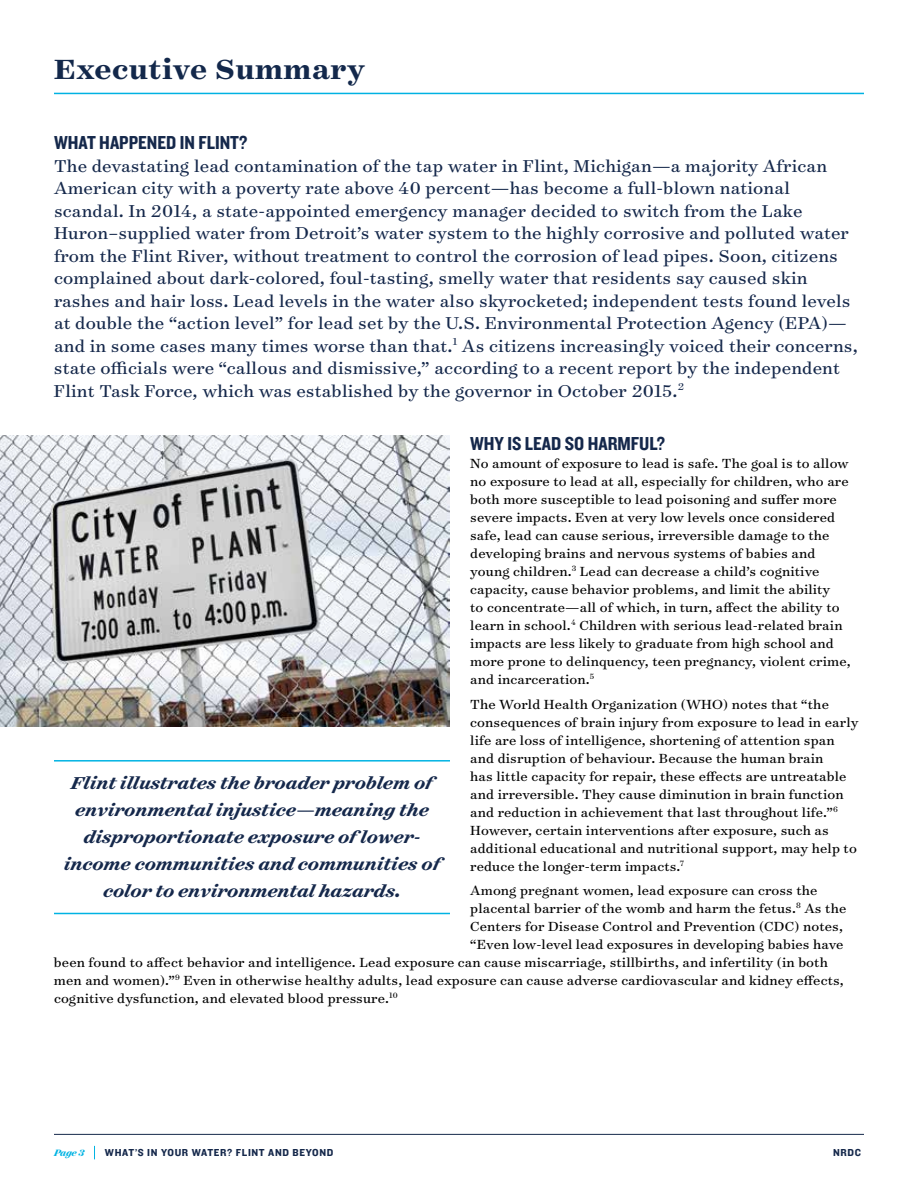
<style>
.page{position:relative;width:918px;height:1188px;background:#fff}
.page>*{position:absolute;margin:0;border:0;box-sizing:border-box;transform-origin:0 0}
.t1{font:700 31.5px "Surveyor Text";letter-spacing:.02em;color:#13284b}
.t2{font:19.5px/22.5px "Surveyor Text";letter-spacing:.01em;color:#15284b}
.t3{font:italic 700 19.5px/27px "Surveyor Text";color:#15284b;text-align:center}
.t4{font:19.5px "Knockout 50 Welterweight";color:#15284b}
.t5{font:15px/18px "Surveyor Text";letter-spacing:.01em;color:#000}
.t6{font:10.5px "Knockout 51 Middleweight";letter-spacing:.06em;color:#15284b}
.t7{font:italic 700 10.5px "Surveyor Display";color:#00b3e3}
</style>
<div class="page">
<hr style="left:54px;top:1134px;width:810px;height:1px;background:#15284b">
<svg style="left:94px;top:1146px;width:1px;height:13px"></svg>
<hr style="left:54px;top:93px;width:810px;height:1px;background:#00b2e2">
<img style="left:0;top:435px;width:450px;height:291px">
<hr style="left:54px;top:760px;width:396px;height:2px;background:#00b3e3">
<hr style="left:54px;top:913px;width:396px;height:1px;background:#00b3e3">
<h1 class="t1" style="left:54px;top:49px;width:312px">Executive Summary</h1>
<h2 class="t4" style="left:54px;top:130px;width:195px">WHAT HAPPENED IN FLINT?</h2>
<p class="t2" style="left:54px;top:154px;width:805px">The devastating lead contamination of the tap water in Flint, Michigan—a majority African American city with a poverty rate above 40 percent—has become a full-blown national scandal. In 2014, a state-appointed emergency manager decided to switch from the Lake Huron–supplied water from Detroit’s water system to the highly corrosive and polluted water from the Flint River, without treatment to control the corrosion of lead pipes. Soon, citizens complained about dark-colored, foul-tasting, smelly water that residents say caused skin rashes and hair loss. Lead levels in the water also skyrocketed; independent tests found levels at double the “action level” for lead set by the U.S. Environmental Protection Agency (EPA)— and in some cases many times worse than that.<sup>1</sup> As citizens increasingly voiced their concerns, state officials were “callous and dismissive,” according to a recent report by the independent Flint Task Force, which was established by the governor in October 2015.<sup>2</sup></p>
<h2 class="t4" style="left:470px;top:430px;width:196px">WHY IS LEAD SO HARMFUL?</h2>
<p class="t5" style="left:470px;top:454px;width:382px">No amount of exposure to lead is safe. The goal is to allow no exposure to lead at all, especially for children, who are both more susceptible to lead poisoning and suffer more severe impacts. Even at very low levels once considered safe, lead can cause serious, irreversible damage to the developing brains and nervous systems of babies and young children.<sup>3</sup> Lead can decrease a child’s cognitive capacity, cause behavior problems, and limit the ability<br>to concentrate—all of which, in turn, affect the ability to learn in school.<sup>4</sup> Children with serious lead-related brain impacts are less likely to graduate from high school and more prone to delinquency, teen pregnancy, violent crime, and incarceration.<sup>5</sup></p>
<p class="t5" style="left:470px;top:694px;width:390px">The World Health Organization (WHO) notes that “the consequences of brain injury from exposure to lead in early life are loss of intelligence, shortening of attention span and disruption of behaviour. Because the human brain<br>has little capacity for repair, these effects are untreatable and irreversible. They cause diminution in brain function and reduction in achievement that last throughout life.”<sup>6<br></sup>However, certain interventions after exposure, such as additional educational and nutritional support, may help to reduce the longer-term impacts.<sup>7</sup></p>
<p class="t5" style="left:470px;top:881px;width:349px">Among pregnant women, lead exposure can cross the</p>
<p class="t5" style="left:470px;top:899px;width:378px">placental barrier of the womb and harm the fetus.<sup>8</sup> As the</p>
<p class="t5" style="left:470px;top:917px;width:374px">Centers for Disease Control and Prevention (CDC) notes,</p>
<p class="t5" style="left:470px;top:935px;width:375px">“Even low-level lead exposures in developing babies have</p>
<p class="t5" style="left:54px;top:953px;width:775px">been found to affect behavior and intelligence. Lead exposure can cause miscarriage, stillbirths, and infertility (in both</p>
<p class="t5" style="left:54px;top:971px;width:791px">men and women).”<sup>9</sup> Even in otherwise healthy adults, lead exposure can cause adverse cardiovascular and kidney effects,</p>
<p class="t5" style="left:54px;top:989px;width:345px">cognitive dysfunction, and elevated blood pressure.<sup>10</sup></p>
<h2 class="t3" style="left:64px;top:768px;width:378px">Flint illustrates the broader problem of environmental injustice—meaning the disproportionate exposure of lower&shy;income communities and communities of color to environmental hazards.</h2>
<p class="t7" style="left:54px;top:1146px;width:32px">Page 3</p>
<p class="t6" style="left:105px;top:1146px;width:230px">WHAT’S IN YOUR WATER? FLINT AND BEYOND</p>
<p class="t6" style="left:833px;top:1146px;width:29px">NRDC</p>
</div>
